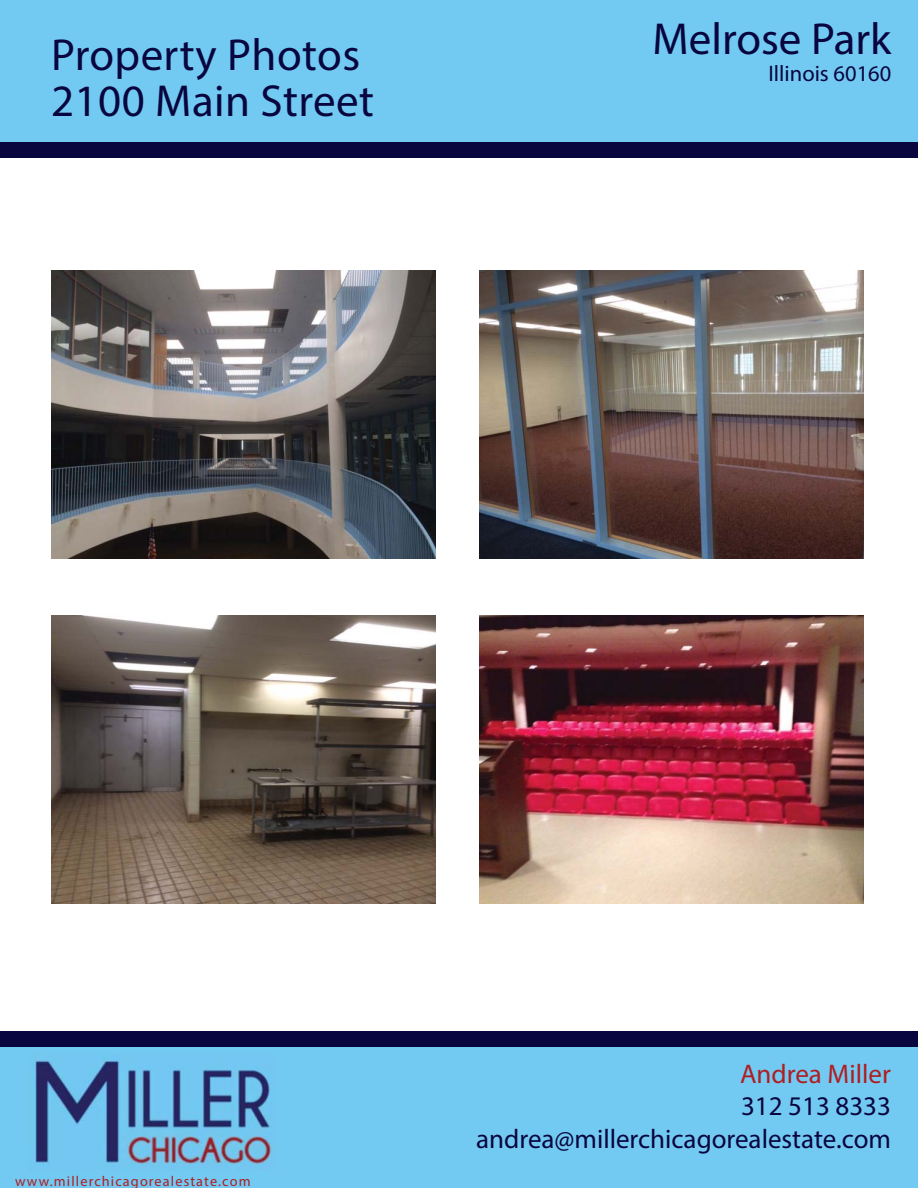
<style>
.page{position:relative;width:918px;height:1188px;background:#fff}
.page>*{position:absolute;margin:0;border:0;box-sizing:border-box;transform-origin:0 0}
.t1{font:45px/46.5px "Myriad Pro";letter-spacing:.01em;color:#09063f}
.t2{font:27px/32.4px "Myriad Pro";color:#09063f;text-align:right}
.t3{font:27px "Myriad Pro";color:#af1e23}
.t4{font:22.5px "Myriad Pro";color:#09063f}
.t5{font:14.25px "Myriad Pro";letter-spacing:.08em;color:#af1e23}
</style>
<div class="page">
<div style="left:0;top:0;width:918px;height:142px;background:#72caf2"></div>
<div style="left:0;top:142px;width:918px;height:16px;background:#09063f"></div>
<div style="left:0;top:1047px;width:918px;height:141px;background:#72caf2"></div>
<div style="left:0;top:1031px;width:918px;height:16px;background:#09063f"></div>
<img style="left:34px;top:1060px;width:238px;height:110px">
<img style="left:51px;top:270px;width:384px;height:288px">
<img style="left:479px;top:270px;width:384px;height:288px">
<img style="left:51px;top:615px;width:384px;height:289px">
<img style="left:479px;top:615px;width:384px;height:289px">
<h1 class="t1" style="left:51px;top:34px;width:325px">Property Photos<br>2100 Main Street</h1>
<h1 class="t1" style="left:652px;top:19px;width:241px">Melrose Park</h1>
<p class="t4" style="left:768px;top:65px;width:124px">Illinois 60160</p>
<p class="t5" style="left:15px;top:1176px;width:237px">www.millerchicagorealestate.com</p>
<p class="t3" style="left:740px;top:1064px;width:152px">Andrea Miller</p>
<p class="t2" style="left:476px;top:1092px;width:416px">312 513 8333 andrea@millerchicagorealestate.com</p>
</div>
